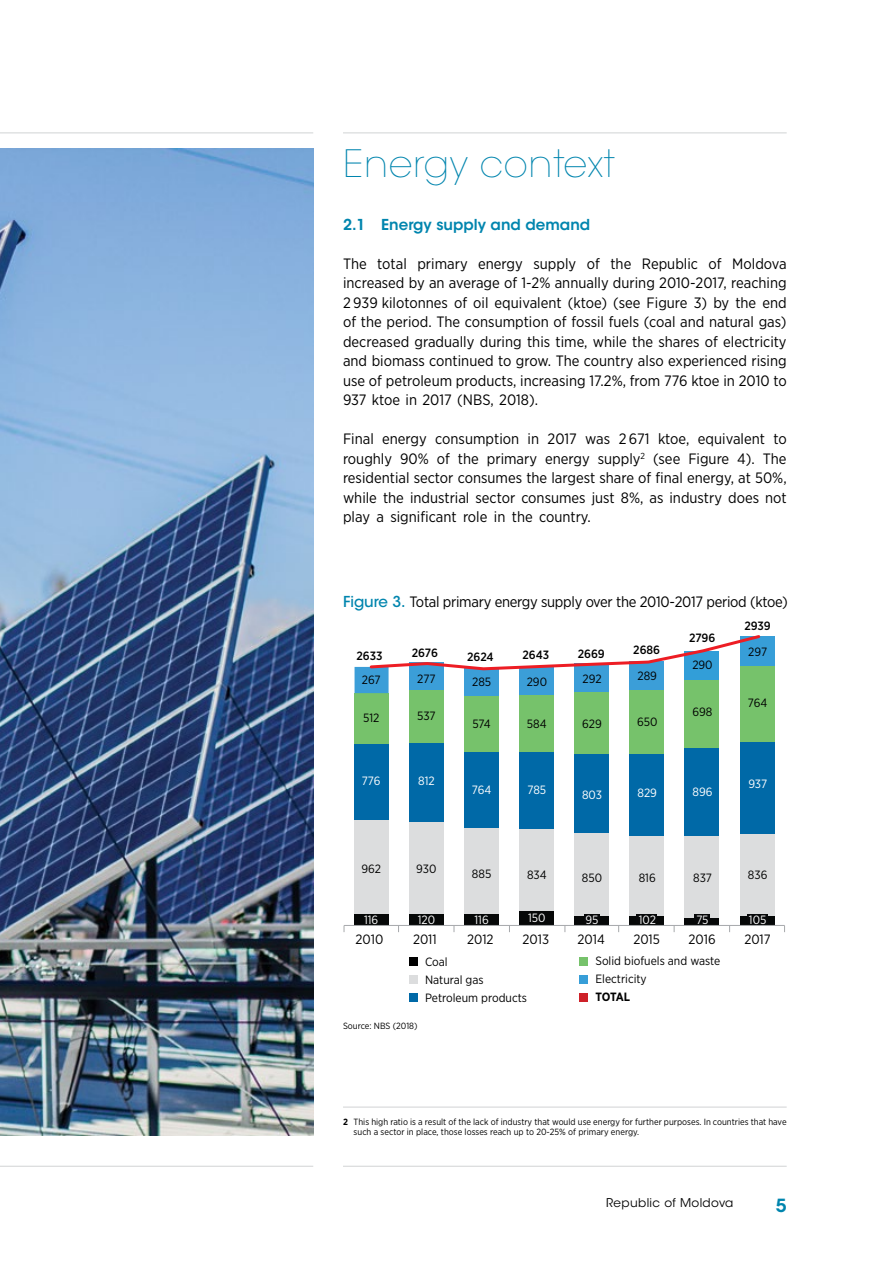
<style>
.page{position:relative;width:893px;height:1263px;background:#fff}
.page>*{position:absolute;margin:0;border:0;box-sizing:border-box;transform-origin:0 0}
.t1{font:200 37.5px "ITC Avant Garde Std";letter-spacing:.02em;color:#0085ae}
.t2{font:600 18px "ITC Avant Garde Std";color:#0085ae}
.t3{font:15px/19.5px "Gotham Narrow";color:#000;text-align:justify}
.t4{font:15px "Gotham Narrow";letter-spacing:-.02em;color:#000}
.t5{font:600 15px "ITC Avant Garde Std";color:#0085ae}
.t6{font:13.5px "Gotham Narrow";color:#000}
.t7{font:12px/18px "Gotham Narrow";color:#000}
.t8{font:12px "Gotham Narrow";color:#fff}
.t9{font:500 12px "Gotham Narrow";color:#000}
.t10{font:12px "ITC Avant Garde Std";letter-spacing:.03em;color:#000}
.t11{font:700 12px "Gotham Narrow";letter-spacing:-.025em;color:#000}
.t12{font:9px/10.5px "Gotham Narrow";color:#000}
.s1{font-family:"ITC Avant Garde Std";font-weight:500;color:#0085ae}
.s2{font-weight:700}
</style>
<div class="page">
<img style="left:0;top:149px;width:313px;height:986px">
<hr style="left:343px;top:1107px;width:444px;height:1px;background:#d1d3d4">
<div style="left:355px;top:914px;width:34px;height:11px;background:#060808"></div>
<div style="left:410px;top:914px;width:34px;height:11px;background:#060808"></div>
<div style="left:465px;top:914px;width:34px;height:11px;background:#060808"></div>
<div style="left:520px;top:911px;width:34px;height:14px;background:#060808"></div>
<div style="left:575px;top:916px;width:34px;height:9px;background:#060808"></div>
<div style="left:630px;top:915px;width:34px;height:10px;background:#060808"></div>
<div style="left:685px;top:918px;width:34px;height:7px;background:#060808"></div>
<div style="left:740px;top:915px;width:34px;height:10px;background:#060808"></div>
<div style="left:355px;top:820px;width:34px;height:94px;background:#dcddde"></div>
<div style="left:410px;top:822px;width:34px;height:92px;background:#dcddde"></div>
<div style="left:465px;top:827px;width:34px;height:87px;background:#dcddde"></div>
<div style="left:520px;top:829px;width:34px;height:82px;background:#dcddde"></div>
<div style="left:575px;top:833px;width:34px;height:83px;background:#dcddde"></div>
<div style="left:630px;top:835px;width:34px;height:80px;background:#dcddde"></div>
<div style="left:685px;top:836px;width:34px;height:82px;background:#dcddde"></div>
<div style="left:740px;top:833px;width:34px;height:82px;background:#dcddde"></div>
<div style="left:355px;top:743px;width:34px;height:77px;background:#0069a7"></div>
<div style="left:410px;top:743px;width:34px;height:79px;background:#0069a7"></div>
<div style="left:465px;top:752px;width:34px;height:75px;background:#0069a7"></div>
<div style="left:520px;top:752px;width:34px;height:77px;background:#0069a7"></div>
<div style="left:575px;top:754px;width:34px;height:79px;background:#0069a7"></div>
<div style="left:630px;top:754px;width:34px;height:81px;background:#0069a7"></div>
<div style="left:685px;top:748px;width:34px;height:88px;background:#0069a7"></div>
<div style="left:740px;top:741px;width:34px;height:92px;background:#0069a7"></div>
<div style="left:355px;top:693px;width:34px;height:50px;background:#76c26b"></div>
<div style="left:410px;top:690px;width:34px;height:53px;background:#76c26b"></div>
<div style="left:465px;top:696px;width:34px;height:56px;background:#76c26b"></div>
<div style="left:520px;top:694px;width:34px;height:58px;background:#76c26b"></div>
<div style="left:575px;top:692px;width:34px;height:62px;background:#76c26b"></div>
<div style="left:630px;top:690px;width:34px;height:64px;background:#76c26b"></div>
<div style="left:685px;top:679px;width:34px;height:69px;background:#76c26b"></div>
<div style="left:740px;top:666px;width:34px;height:75px;background:#76c26b"></div>
<div style="left:465px;top:668px;width:34px;height:28px;background:#3b9ed8"></div>
<div style="left:520px;top:666px;width:34px;height:28px;background:#3b9ed8"></div>
<div style="left:740px;top:637px;width:34px;height:29px;background:#379ed8"></div>
<hr style="left:344px;top:925px;width:440px;height:1px;background:#a7a9ac">
<svg style="left:355px;top:635px;width:407px;height:58px"></svg>
<div style="left:409px;top:957px;width:9px;height:9px;background:#000"></div>
<div style="left:409px;top:975px;width:9px;height:9px;background:#dcddde"></div>
<div style="left:409px;top:993px;width:9px;height:8px;background:#0069a7"></div>
<div style="left:579px;top:957px;width:9px;height:9px;background:#76c26b"></div>
<div style="left:579px;top:975px;width:9px;height:9px;background:#379ed8"></div>
<div style="left:579px;top:993px;width:9px;height:8px;background:#ce2129"></div>
<div style="left:584px;top:914px;width:16px;height:9px;background:#08090a"></div>
<div style="left:636px;top:914px;width:21px;height:9px;background:#08090a"></div>
<div style="left:747px;top:914px;width:21px;height:9px;background:#08090a"></div>
<div style="left:694px;top:914px;width:16px;height:9px;background:#08090a"></div>
<hr style="left:343px;top:1166px;width:444px;height:1px;background:#d1d3d4">
<hr style="left:0;top:1166px;width:313px;height:1px;background:#d1d3d4">
<hr style="left:343px;top:132px;width:444px;height:1px;background:#d1d3d4">
<hr style="left:0;top:132px;width:313px;height:1px;background:#d1d3d4">
<h1 class="t1" style="left:343px;top:141px;width:273px">Energy context</h1>
<p class="t5" style="left:343px;top:215px;width:249px">2.1 Energy supply and demand</p>
<p class="t3" style="left:343px;top:253px;width:445px">The total primary energy supply of the Republic of Moldova increased by an average of 1-2% annually during 2010-2017, reaching 2 939 kilotonnes of oil equivalent (ktoe) (see Figure 3) by the end of the period. The consumption of fossil fuels (coal and natural gas) decreased gradually during this time, while the shares of electricity and biomass continued to grow. The country also experienced rising use of petroleum products, increasing 17.2%, from 776 ktoe in 2010 to 937 ktoe in 2017 (NBS, 2018).</p>
<p class="t3" style="left:343px;top:429px;width:445px">Final energy consumption in 2017 was 2 671 ktoe, equivalent to roughly 90% of the primary energy supply<sup>2</sup> (see Figure 4). The residential sector consumes the largest share of final energy, at 50%, while the industrial sector consumes just 8%, as industry does not play a significant role in the country.</p>
<p class="t4" style="left:343px;top:592px;width:446px"><span class="s1">Figure 3.</span> Total primary energy supply over the 2010-2017 period (ktoe)</p>
<p class="t9" style="left:356px;top:648px;width:28px">2633</p>
<p class="t9" style="left:412px;top:646px;width:28px">2676</p>
<p class="t9" style="left:467px;top:649px;width:28px">2624</p>
<p class="t9" style="left:522px;top:647px;width:28px">2643</p>
<p class="t9" style="left:578px;top:646px;width:28px">2669</p>
<p class="t9" style="left:633px;top:642px;width:28px">2686</p>
<p class="t7" style="left:362px;top:671px;width:20px">267</p>
<p class="t7" style="left:417px;top:669px;width:20px">277</p>
<p class="t7" style="left:472px;top:672px;width:21px">285</p>
<p class="t7" style="left:527px;top:672px;width:22px">290</p>
<p class="t7" style="left:582px;top:669px;width:21px">292</p>
<p class="t7" style="left:638px;top:666px;width:21px">289</p>
<p class="t7" style="left:363px;top:708px;width:18px">512</p>
<p class="t7" style="left:417px;top:707px;width:20px">537</p>
<p class="t7" style="left:473px;top:714px;width:20px">574</p>
<p class="t7" style="left:527px;top:714px;width:21px">584</p>
<p class="t7" style="left:582px;top:714px;width:21px">629</p>
<p class="t7" style="left:637px;top:713px;width:22px">650</p>
<p class="t9" style="left:689px;top:630px;width:28px">2796</p>
<p class="t7" style="left:692px;top:656px;width:22px">290</p>
<p class="t7" style="left:693px;top:702px;width:21px">698</p>
<p class="t8" style="left:362px;top:774px;width:20px">776</p>
<p class="t8" style="left:418px;top:774px;width:18px">812</p>
<p class="t8" style="left:472px;top:783px;width:21px">764</p>
<p class="t8" style="left:527px;top:783px;width:20px">785</p>
<p class="t8" style="left:582px;top:787px;width:22px">803</p>
<p class="t8" style="left:637px;top:786px;width:21px">829</p>
<p class="t8" style="left:692px;top:784px;width:21px">896</p>
<p class="t9" style="left:744px;top:618px;width:28px">2939</p>
<p class="t7" style="left:748px;top:642px;width:20px">297</p>
<p class="t7" style="left:748px;top:693px;width:21px">764</p>
<p class="t8" style="left:748px;top:777px;width:20px">937</p>
<p class="t7" style="left:361px;top:860px;width:21px">962</p>
<p class="t7" style="left:416px;top:860px;width:22px">930</p>
<p class="t7" style="left:472px;top:864px;width:21px">885</p>
<p class="t7" style="left:527px;top:866px;width:21px">834</p>
<p class="t7" style="left:582px;top:869px;width:22px">850</p>
<p class="t7" style="left:639px;top:869px;width:19px">816</p>
<p class="t7" style="left:693px;top:869px;width:20px">837</p>
<p class="t7" style="left:748px;top:866px;width:21px">836</p>
<p class="t8" style="left:364px;top:912px;width:16px">116</p>
<p class="t8" style="left:418px;top:912px;width:19px">120</p>
<p class="t8" style="left:474px;top:912px;width:16px">116</p>
<p class="t8" style="left:528px;top:911px;width:19px">150</p>
<p class="t8" style="left:586px;top:912px;width:15px">95</p>
<p class="t8" style="left:639px;top:912px;width:19px">102</p>
<p class="t8" style="left:696px;top:912px;width:14px">75</p>
<p class="t8" style="left:749px;top:912px;width:19px">105</p>
<p class="t6" style="left:356px;top:931px;width:29px">2010</p>
<p class="t6" style="left:413px;top:931px;width:25px">2011</p>
<p class="t6" style="left:467px;top:931px;width:28px">2012</p>
<p class="t6" style="left:522px;top:931px;width:28px">2013</p>
<p class="t6" style="left:578px;top:931px;width:29px">2014</p>
<p class="t6" style="left:633px;top:931px;width:28px">2015</p>
<p class="t6" style="left:689px;top:931px;width:29px">2016</p>
<p class="t6" style="left:744px;top:931px;width:28px">2017</p>
<p class="t12" style="left:343px;top:1020px;width:76px">Source: NBS (2018)</p>
<p class="t7" style="left:425px;top:952px;width:103px">Coal<br>Natural gas<br>Petroleum products</p>
<p class="t7" style="left:595px;top:952px;width:126px">Solid biofuels and waste<br>Electricity</p>
<p class="t11" style="left:595px;top:989px;width:36px">TOTAL</p>
<p class="t12" style="left:354px;top:1116px;width:434px;text-indent:-11px"><span class="s2">2</span> This high ratio is a result of the lack of industry that would use energy for further purposes. In countries that have such a sector in place, those losses reach up to 20-25% of primary energy.</p>
<p class="t10" style="left:606px;top:1196px;width:129px">Republic of Moldova</p>
<p class="t2" style="left:776px;top:1194px;width:12px">5</p>
</div>
